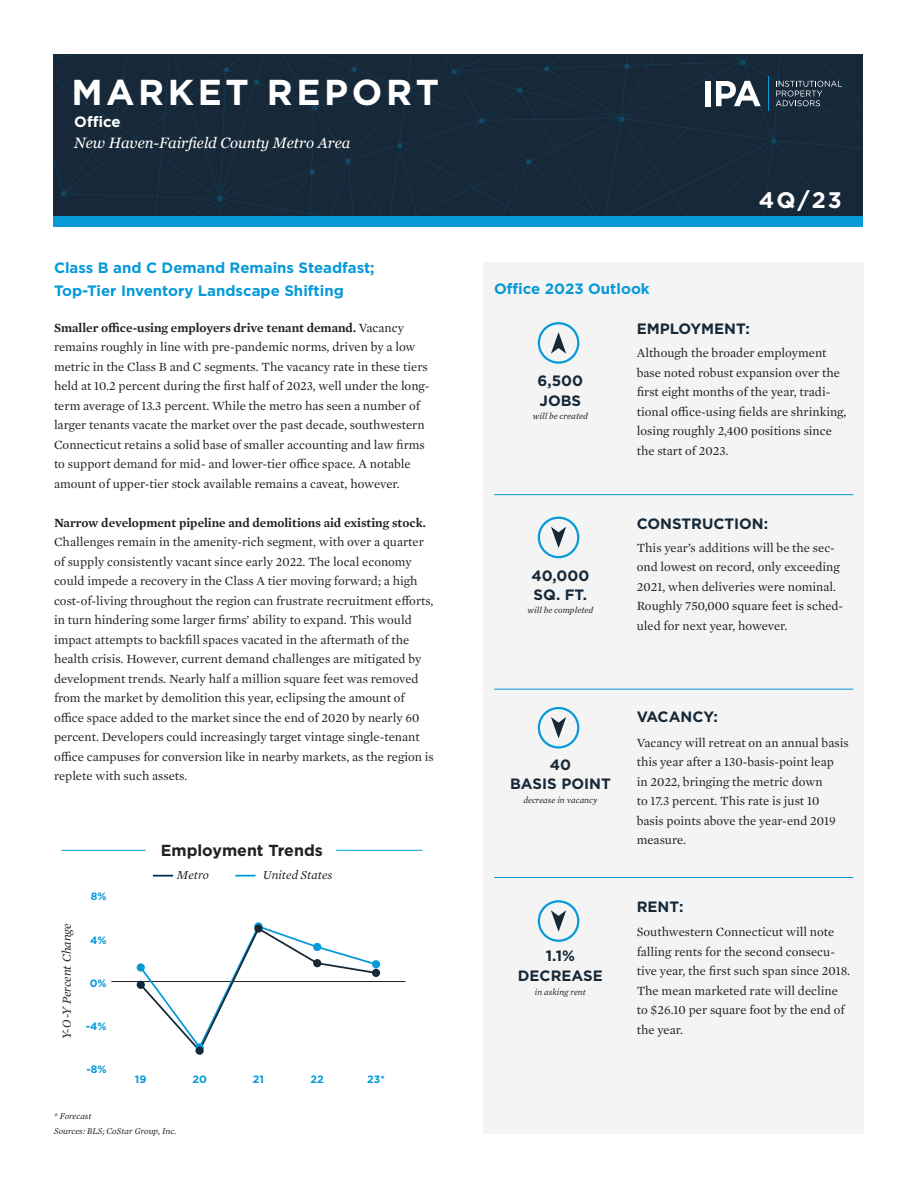
<style>
.page{position:relative;width:918px;height:1188px;background:#fff}
.page>*{position:absolute;margin:0;border:0;box-sizing:border-box;transform-origin:0 0}
._01_-_Header_-_Title{font:700 36px "Gotham";letter-spacing:.1em;color:#fff}
._04_-_Header_-_Quarter{font:700 22.5px "Gotham";color:#fff}
.Graphs{font:700 16.05px "Gotham";color:#231f20}
._02_-_H2{font:700 15px/22.5px "Gotham";color:#069ad9}
._04_-_H4{font:700 15px "Gotham";color:#172938}
._03_-_Header_-_Location{font:italic 15px "Georgia";color:#fff}
._02_-_Header_-_Subtitle{font:700 15px "Gotham";color:#fff}
._05_-_Body{font:12.75px/19.5px "Mercury Text G1";color:#231f20}
.Graphs-2{font:italic 12.45px "Mercury Text G1";color:#231f20}
.Graphs-3{font:700 10.65px "Gotham";color:#069ad9}
._06{font:italic 9px "Mercury Text G1";color:#231f20}
._04_-_H4-2{font:italic 9px "Chronicle Text G1";letter-spacing:.005em;color:#231f20}
.s1{font-weight:600}
</style>
<div class="page">
<div style="left:483px;top:262px;width:381px;height:872px;background:#f4f4f4"></div>
<svg style="left:551px;top:717px;width:15px;height:22px"></svg>
<div style="left:538px;top:707px;width:41px;height:42px;border:2px solid #069ad9;border-radius:50%"></div>
<svg style="left:551px;top:527px;width:15px;height:21px"></svg>
<div style="left:538px;top:517px;width:41px;height:41px;border:2px solid #069ad9;border-radius:50%"></div>
<svg style="left:551px;top:910px;width:15px;height:22px"></svg>
<div style="left:538px;top:900px;width:41px;height:42px;border:2px solid #069ad9;border-radius:50%"></div>
<svg style="left:551px;top:332px;width:15px;height:22px"></svg>
<div style="left:538px;top:322px;width:41px;height:42px;border:2px solid #069ad9;border-radius:50%"></div>
<hr style="left:494px;top:689px;width:359px;height:1px;background:#069ad9">
<hr style="left:494px;top:877px;width:359px;height:1px;background:#069ad9">
<hr style="left:494px;top:494px;width:359px;height:1px;background:#069ad9">
<div style="left:53px;top:216px;width:810px;height:11px;background:#069ad9"></div>
<div style="left:53px;top:54px;width:810px;height:162px;background:#172938"></div>
<hr style="left:768px;top:76px;width:1px;height:35px;background:#009bde">
<hr style="left:61px;top:850px;width:85px;height:1px;background:#069ad9">
<hr style="left:336px;top:850px;width:86px;height:1px;background:#069ad9">
<hr style="left:235px;top:875px;width:21px;height:2px;background:#069ad9">
<hr style="left:153px;top:875px;width:20px;height:2px;background:#002b5c">
<hr style="left:111px;top:981px;width:294px;height:1px;background:#231f20">
<svg style="left:140px;top:927px;width:236px;height:120px"></svg>
<div style="left:137px;top:963px;width:8px;height:9px;background:#069ad9;border-radius:50%"></div>
<svg style="left:195px;top:1043px;width:9px;height:9px"></svg>
<svg style="left:254px;top:922px;width:9px;height:9px"></svg>
<div style="left:313px;top:943px;width:8px;height:8px;background:#069ad9;border-radius:50%"></div>
<div style="left:372px;top:960px;width:8px;height:8px;background:#069ad9;border-radius:50%"></div>
<div style="left:137px;top:981px;width:8px;height:8px;background:#172938;border-radius:50%"></div>
<div style="left:195px;top:1047px;width:9px;height:8px;background:#172938;border-radius:50%"></div>
<div style="left:254px;top:925px;width:9px;height:8px;background:#172938;border-radius:50%"></div>
<div style="left:313px;top:959px;width:8px;height:8px;background:#172938;border-radius:50%"></div>
<div style="left:372px;top:969px;width:8px;height:8px;background:#172938;border-radius:50%"></div>
<p class="_01_-_Header_-_Title" style="left:71px;top:68px;width:369px">MARKET REPORT</p>
<p class="_02_-_Header_-_Subtitle" style="left:74px;top:112px;width:48px">Office</p>
<p class="_03_-_Header_-_Location" style="left:74px;top:133px;width:278px">New Haven-Fairfield County Metro Area</p>
<p class="_02_-_H2" style="left:54px;top:257px;width:322px">Class B and C Demand Remains Steadfast;<br>Top-Tier Inventory Landscape Shifting</p>
<p class="_05_-_Body" style="left:54px;top:317px;width:377px"><span class="s1">Smaller office-using employers drive tenant demand.</span> Vacancy remains roughly in line with pre-pandemic norms, driven by a low metric in the Class B and C segments. The vacancy rate in these tiers held at 10.2 percent during the first half of 2023, well under the long&shy;term average of 13.3 percent. While the metro has seen a number of larger tenants vacate the market over the past decade, southwestern Connecticut retains a solid base of smaller accounting and law firms to support demand for mid- and lower-tier office space. A notable amount of upper-tier stock available remains a caveat, however.</p>
<p class="_05_-_Body" style="left:54px;top:512px;width:381px"><span class="s1">Narrow development pipeline and demolitions aid existing stock.<br></span>Challenges remain in the amenity-rich segment, with over a quarter of supply consistently vacant since early 2022. The local economy could impede a recovery in the Class A tier moving forward; a high cost-of-living throughout the region can frustrate recruitment efforts, in turn hindering some larger firms’ ability to expand. This would impact attempts to backfill spaces vacated in the aftermath of the health crisis. However, current demand challenges are mitigated by development trends. Nearly half a million square feet was removed from the market by demolition this year, eclipsing the amount of office space added to the market since the end of 2020 by nearly 60 percent. Developers could increasingly target vintage single-tenant office campuses for conversion like in nearby markets, as the region is replete with such assets.</p>
<p class="Graphs" style="left:161px;top:839px;width:164px">Employment Trends</p>
<p class="Graphs-2" style="left:58px;top:1039px;width:118px;rotate:-90deg">Y-O-Y Percent Change</p>
<p class="Graphs-3" style="left:91px;top:889px;width:17px">8%</p>
<p class="Graphs-3" style="left:90px;top:933px;width:18px">4%</p>
<p class="Graphs-3" style="left:90px;top:976px;width:18px">0%</p>
<p class="Graphs-3" style="left:86px;top:1019px;width:22px">-4%</p>
<p class="Graphs-3" style="left:87px;top:1062px;width:22px">-8%</p>
<p class="_06" style="left:54px;top:1109px;width:39px">* Forecast</p>
<p class="Graphs-2" style="left:177px;top:866px;width:34px">Metro</p>
<p class="Graphs-2" style="left:263px;top:866px;width:71px">United States</p>
<p class="Graphs-3" style="left:135px;top:1072px;width:13px">19</p>
<p class="Graphs-3" style="left:192px;top:1072px;width:16px">20</p>
<p class="Graphs-3" style="left:253px;top:1072px;width:13px">21</p>
<p class="Graphs-3" style="left:311px;top:1072px;width:15px">22</p>
<p class="Graphs-3" style="left:367px;top:1072px;width:19px">23*</p>
<p class="_06" style="left:54px;top:1125px;width:124px">Sources: BLS; CoStar Group, Inc.</p>
<p class="_02_-_H2" style="left:494px;top:278px;width:157px">Office 2023 Outlook</p>
<p class="_04_-_Header_-_Quarter" style="left:759px;top:185px;width:85px">4Q/23</p>
<p class="_04_-_H4" style="left:538px;top:371px;width:47px">6,500</p>
<p class="_04_-_H4" style="left:540px;top:390px;width:43px">JOBS</p>
<p class="_04_-_H4-2" style="left:533px;top:409px;width:56px">will be created</p>
<p class="_04_-_H4" style="left:531px;top:565px;width:59px">40,000</p>
<p class="_04_-_H4" style="left:534px;top:585px;width:55px">SQ. FT.</p>
<p class="_04_-_H4-2" style="left:528px;top:603px;width:67px">will be completed</p>
<p class="_04_-_H4" style="left:637px;top:319px;width:115px">EMPLOYMENT:</p>
<p class="_05_-_Body" style="left:637px;top:343px;width:211px">Although the broader employment base noted robust expansion over the first eight months of the year, tradi&shy;tional office-using fields are shrinking, losing roughly 2,400 positions since the start of 2023.</p>
<p class="_04_-_H4" style="left:637px;top:513px;width:133px">CONSTRUCTION:</p>
<p class="_05_-_Body" style="left:637px;top:537px;width:208px">This year’s additions will be the sec&shy;ond lowest on record, only exceeding 2021, when deliveries were nominal.<br>Roughly 750,000 square feet is sched&shy;uled for next year, however.</p>
<p class="_04_-_H4" style="left:550px;top:755px;width:23px">40</p>
<p class="_04_-_H4" style="left:510px;top:774px;width:102px">BASIS POINT</p>
<p class="_06" style="left:523px;top:794px;width:75px">decrease in vacancy</p>
<p class="_04_-_H4" style="left:546px;top:946px;width:31px">1.1%</p>
<p class="_04_-_H4" style="left:518px;top:965px;width:87px">DECREASE</p>
<p class="_06" style="left:535px;top:986px;width:53px">in asking rent</p>
<p class="_04_-_H4" style="left:637px;top:707px;width:83px">VACANCY:</p>
<p class="_05_-_Body" style="left:637px;top:732px;width:213px">Vacancy will retreat on an annual basis this year after a 130-basis-point leap<br>in 2022, bringing the metric down<br>to 17.3 percent. This rate is just 10 basis points above the year-end 2019 measure.</p>
<p class="_04_-_H4" style="left:637px;top:897px;width:48px">RENT:</p>
<p class="_05_-_Body" style="left:637px;top:921px;width:215px">Southwestern Connecticut will note falling rents for the second consecu&shy;tive year, the first such span since 2018.<br>The mean marketed rate will decline to $26.10 per square foot by the end of the year.</p>
</div>
